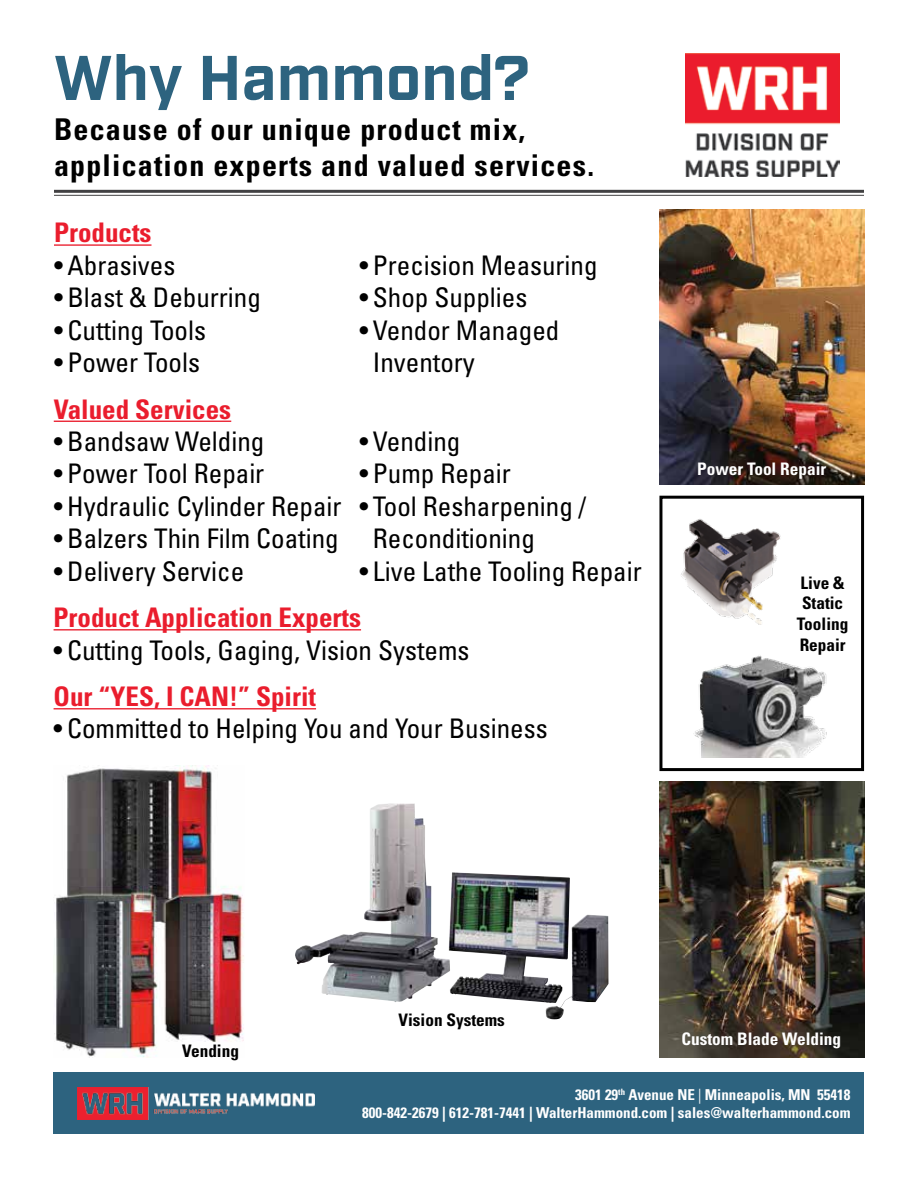
<style>
.page{position:relative;width:918px;height:1188px;background:#fff}
.page>*{position:absolute;margin:0;border:0;box-sizing:border-box;transform-origin:0 0}
.t1{font:700 63px "Industry";color:#2d637f}
.t2{font:700 condensed 30px/36px "Univers LT Std";letter-spacing:.04em;color:#000}
.t3{font:condensed 27px/32.4px "Univers LT Std";color:#000}
.t4{font:700 condensed 27px "Univers LT Std";color:#ea1d2d}
.t5{font:700 condensed 17.25px/20.7px "Univers LT Std";color:#000}
.t6{font:700 condensed 17.25px "Univers LT Std";color:#fff}
.t7{font:700 condensed 15px/18px "Univers LT Std";color:#fff;text-align:right}
.s1{font-weight:300;font-stretch:normal}
</style>
<div class="page">
<img style="left:685px;top:54px;width:154px;height:122px">
<hr style="left:54px;top:190px;width:810px;height:3px;background:#414042">
<hr style="left:54px;top:195px;width:810px;height:1px;background:#414042">
<hr style="left:54px;top:708px;width:262px;height:1px;background:#ea1d2d">
<hr style="left:54px;top:629px;width:307px;height:1px;background:#ea1d2d">
<hr style="left:54px;top:244px;width:97px;height:2px;background:#ea1d2d">
<hr style="left:54px;top:421px;width:177px;height:1px;background:#ea1d2d">
<img style="left:659px;top:210px;width:205px;height:275px">
<img style="left:659px;top:782px;width:205px;height:275px">
<img style="left:295px;top:803px;width:267px;height:200px">
<img style="left:54px;top:766px;width:190px;height:291px">
<div style="left:53px;top:1073px;width:811px;height:61px;background:#2d637f"></div>
<img style="left:77px;top:1088px;width:238px;height:31px">
<img style="left:693px;top:655px;width:134px;height:102px">
<img style="left:681px;top:519px;width:100px;height:106px">
<div style="left:659px;top:496px;width:205px;height:275px;border:3px solid #000"></div>
<h1 class="t1" style="left:54px;top:40px;width:477px">Why Hammond?</h1>
<p class="t2" style="left:54px;top:111px;width:542px">Because of our unique product mix, application experts and valued services.</p>
<p class="t4" style="left:54px;top:216px;width:99px">Products</p>
<p class="t3" style="left:54px;top:249px;width:123px">• Abrasives</p>
<p class="t3" style="left:54px;top:281px;width:208px">• Blast &amp; Deburring</p>
<p class="t3" style="left:54px;top:313px;width:154px">• Cutting Tools</p>
<p class="t3" style="left:54px;top:346px;width:148px">• Power Tools</p>
<p class="t4" style="left:54px;top:392px;width:179px">Valued Services</p>
<p class="t3" style="left:54px;top:425px;width:212px">• Bandsaw Welding</p>
<p class="t3" style="left:54px;top:457px;width:212px">• Power Tool Repair</p>
<p class="t3" style="left:54px;top:490px;width:289px">• Hydraulic Cylinder Repair</p>
<p class="t3" style="left:54px;top:522px;width:286px">• Balzers Thin Film Coating</p>
<p class="t3" style="left:54px;top:554px;width:192px">• Delivery Service</p>
<p class="t3" style="left:359px;top:249px;width:240px">• Precision Measuring</p>
<p class="t3" style="left:359px;top:281px;width:169px">• Shop Supplies</p>
<p class="t3" style="left:373px;top:313px;width:188px;text-indent:-14px">• Vendor Managed<br>Inventory</p>
<p class="t3" style="left:359px;top:425px;width:103px">• Vending</p>
<p class="t3" style="left:359px;top:457px;width:153px">• Pump Repair</p>
<p class="t3" style="left:373px;top:490px;width:215px;text-indent:-14px">• Tool Resharpening /<br>Reconditioning</p>
<p class="t3" style="left:359px;top:554px;width:284px">• Live Lathe Tooling Repair</p>
<p class="t4" style="left:54px;top:601px;width:309px">Product Application Experts</p>
<p class="t3" style="left:54px;top:633px;width:417px">• Cutting Tools, Gaging, Vision Systems</p>
<p class="t4" style="left:54px;top:680px;width:264px">Our “YES, I CAN!” Spirit</p>
<p class="t3" style="left:54px;top:712px;width:496px">• Committed to Helping You and Your Business</p>
<p class="t6" style="left:697px;top:459px;width:131px">Power Tool Repair</p>
<p class="t5" style="left:797px;top:572px;width:53px">Live &amp;<br>Static<br>Tooling<br>Repair</p>
<p class="t5" style="left:182px;top:1041px;width:58px">Vending</p>
<p class="t5" style="left:399px;top:1010px;width:108px">Vision Systems</p>
<p class="t6" style="left:682px;top:1028px;width:161px">Custom Blade Welding</p>
<p class="t7" style="left:362px;top:1086px;width:490px">3601 29<sup>th</sup> Avenue NE <span class="s1">|</span> Minneapolis, MN 55418<br>800-842-2679 | 612-781-7441 | WalterHammond.com | sales@walterhammond.com</p>
</div>
